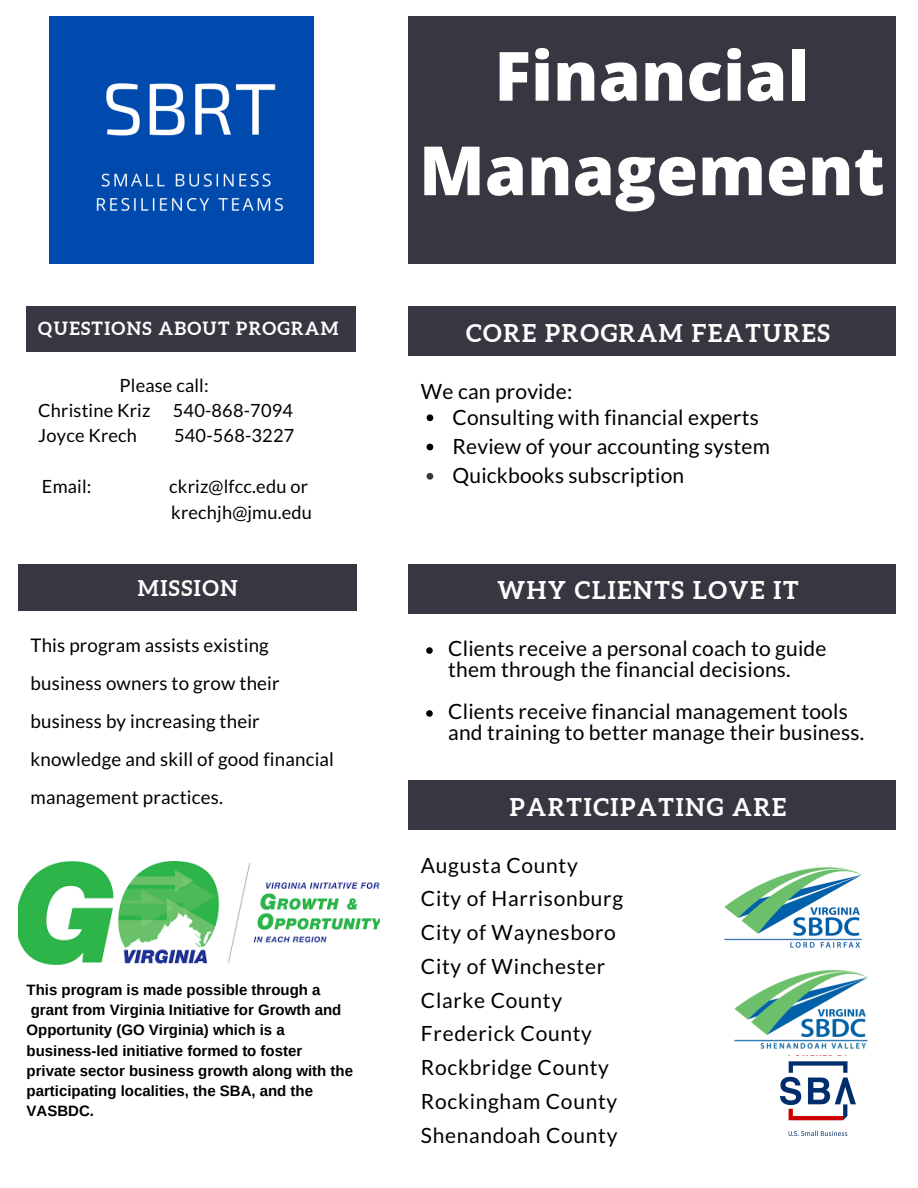
<style>
.page{position:relative;width:918px;height:1188px;background:#fff}
.page>*{position:absolute;margin:0;border:0;box-sizing:border-box;transform-origin:0 0}
.t1{font:800 67.95px/94.5px "Open Sans";color:#fff;text-align:center}
.t2{font:700 24.45px "Aleo";letter-spacing:.07em;color:#fff}
.t3{font:700 21.6px "Aleo";letter-spacing:.07em;color:#fff}
.t4{font:21px/29.2px "Lato";letter-spacing:.01em;color:#000}
.t5{font:21px/33.8px "Lato";letter-spacing:.035em;color:#000}
.t6{font:18.75px/38.1px "Lato";letter-spacing:.01em;color:#000}
.t7{font:18.15px/25.3px "Lato";letter-spacing:.01em;color:#000}
.t8{font:700 18.15px "Aleo";letter-spacing:.07em;color:#fff}
.t9{font:700 15px/20.2px "Arimo";color:#000}
</style>
<div class="page">
<div style="left:408px;top:16px;width:487px;height:248px;background:#373741"></div>
<div style="left:408px;top:307px;width:488px;height:49px;background:#373741"></div>
<svg style="left:427px;top:414px;width:6px;height:7px"></svg>
<svg style="left:427px;top:444px;width:6px;height:6px"></svg>
<svg style="left:427px;top:473px;width:6px;height:7px"></svg>
<div style="left:18px;top:564px;width:339px;height:47px;background:#373741"></div>
<div style="left:27px;top:307px;width:329px;height:45px;background:#373741"></div>
<div style="left:408px;top:564px;width:488px;height:50px;background:#373741"></div>
<svg style="left:426px;top:647px;width:7px;height:7px"></svg>
<svg style="left:426px;top:710px;width:7px;height:7px"></svg>
<img style="left:18px;top:861px;width:362px;height:105px">
<div style="left:408px;top:780px;width:488px;height:50px;background:#373741"></div>
<img style="left:735px;top:969px;width:133px;height:79px">
<img style="left:50px;top:16px;width:263px;height:247px">
<img style="left:780px;top:1061px;width:76px;height:75px">
<img style="left:724px;top:867px;width:138px;height:81px">
<p class="t8" style="left:38px;top:318px;width:302px">QUESTIONS ABOUT PROGRAM</p>
<p class="t7" style="left:38px;top:372px;width:256px;text-indent:81px">Please call:<br>Christine Kriz 540-868-7094<br>Joyce Krech</p>
<p class="t7" style="left:174px;top:423px;width:122px">540-568-3227</p>
<p class="t7" style="left:42px;top:473px;width:51px">Email:</p>
<p class="t7" style="left:169px;top:473px;width:144px">ckriz@lfcc.edu or krechjh@jmu.edu</p>
<p class="t3" style="left:138px;top:576px;width:101px">MISSION</p>
<p class="t6" style="left:30px;top:625px;width:305px">This program assists existing business owners to grow their business by increasing their knowledge and skill of good financial management practices.</p>
<p class="t9" style="left:27px;top:980px;width:328px">This program is made possible through a grant from Virginia Initiative for Growth and Opportunity (GO Virginia) which is a business-led initiative formed to foster private sector business growth along with the participating localities, the SBA, and the VASBDC.</p>
<h1 class="t1" style="left:419px;top:27px;width:467px">Financial<br>Management</h1>
<p class="t2" style="left:466px;top:319px;width:365px">CORE PROGRAM FEATURES</p>
<p class="t4" style="left:421px;top:376px;width:153px">We can provide:</p>
<p class="t4" style="left:452px;top:402px;width:319px">Consulting with financial experts<br>Review of your accounting system<br>Quickbooks subscription</p>
<p class="t2" style="left:497px;top:576px;width:303px">WHY CLIENTS LOVE IT</p>
<p class="t4" style="left:448px;top:638px;width:380px;line-height:21px">Clients receive a personal coach to guide them through the financial decisions.</p>
<p class="t4" style="left:448px;top:701px;width:417px;line-height:21px">Clients receive financial management tools and training to better manage their business.</p>
<p class="t2" style="left:510px;top:793px;width:278px">PARTICIPATING ARE</p>
<p class="t5" style="left:421px;top:848px;width:204px">Augusta County<br>City of Harrisonburg<br>City of Waynesboro<br>City of Winchester<br>Clarke County<br>Frederick County<br>Rockbridge County<br>Rockingham County<br>Shenandoah County</p>
</div>
